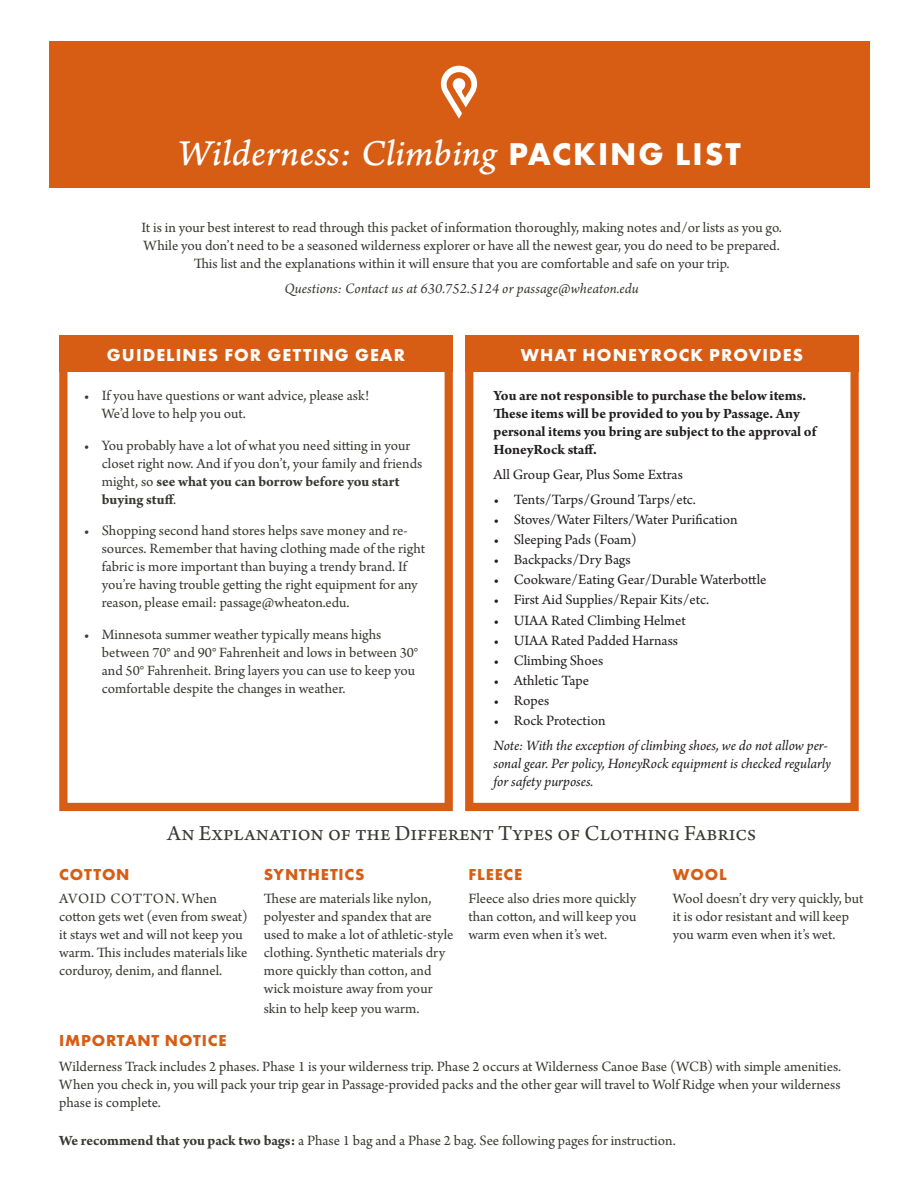
<style>
.page{position:relative;width:918px;height:1188px;background:#fff}
.page>*{position:absolute;margin:0;border:0;box-sizing:border-box;transform-origin:0 0}
.t1{font:38.1px "Arno Pro Italic Caption";color:#fff}
.t2{font:22.5px "Arno Pro";color:#383935}
.t3{font:700 18px "Futura PT";letter-spacing:.06em;color:#fff}
.t4{font:700 16.5px "Futura PT";letter-spacing:.05em;color:#d75d14}
.t5{font:15px/18px "Arno Pro";color:#383935}
.t6{font:15px "Arno Pro";color:#231f20}
.t7{font:700 15px/18px "Arno Pro";letter-spacing:-.005em;color:#231f20}
.t8{font:italic 15px/18px "Arno Pro";letter-spacing:-.005em;color:#231f20}
.t9{font:italic 15px "Arno Pro";letter-spacing:.005em;color:#383935}
.s1{font-family:"Futura PT";font-weight:700;font-size:32.7px}
.s2{font-weight:700}
</style>
<div class="page">
<div style="left:59px;top:337px;width:394px;height:474px;border:8px solid #d75d14"></div>
<div style="left:465px;top:337px;width:394px;height:474px;border:8px solid #d75d14"></div>
<div style="left:59px;top:335px;width:394px;height:37px;background:#d75d14"></div>
<div style="left:465px;top:335px;width:394px;height:37px;background:#d75d14"></div>
<div style="left:49px;top:41px;width:820px;height:147px;background:#d75d14"></div>
<svg style="left:441px;top:66px;width:36px;height:53px"></svg>
<p class="t1" style="left:177px;top:131px;width:565px">Wilderness: Climbing <span class="s1">PACKING LIST</span></p>
<p class="t5" style="left:141px;top:220px;width:642px;text-align:center">It is in your best interest to read through this packet of information thoroughly, making notes and/or lists as you go.<br>While you don’t need to be a seasoned wilderness explorer or have all the newest gear, you do need to be prepared.<br>This list and the explanations within it will ensure that you are comfortable and safe on your trip.</p>
<p class="t9" style="left:284px;top:280px;width:356px">Questions: Contact us at 630.752.5124 or passage@wheaton.edu</p>
<p class="t3" style="left:107px;top:343px;width:300px">GUIDELINES FOR GETTING GEAR</p>
<p class="t3" style="left:521px;top:343px;width:284px">WHAT HONEYROCK PROVIDES</p>
<p class="t5" style="left:102px;top:387px;width:269px;text-indent:-18px">• If you have questions or want advice, please ask!<br>We’d love to help you out.</p>
<p class="t5" style="left:102px;top:437px;width:322px;text-indent:-18px">• You probably have a lot of what you need sitting in your closet right now. And if you don’t, your family and friends might, so <span class="s2">see what you can borrow before you start buying stuff</span>.</p>
<p class="t5" style="left:102px;top:522px;width:325px;text-indent:-18px">• Shopping second hand stores helps save money and re&shy;sources. Remember that having clothing made of the right fabric is more important than buying a trendy brand. If you’re having trouble getting the right equipment for any reason, please email: passage@wheaton.edu.</p>
<p class="t5" style="left:102px;top:626px;width:318px;text-indent:-18px">• Minnesota summer weather typically means highs between 70° and 90° Fahrenheit and lows in between 30° and 50° Fahrenheit. Bring layers you can use to keep you comfortable despite the changes in weather.</p>
<p class="t7" style="left:494px;top:387px;width:324px">You are not responsible to purchase the below items.<br>These items will be provided to you by Passage. Any personal items you bring are subject to the approval of HoneyRock staff.</p>
<p class="t6" style="left:494px;top:466px;width:191px">All Group Gear, Plus Some Extras</p>
<p class="t6" style="left:494px;top:490px;width:204px">• Tents/Tarps/Ground Tarps/etc.</p>
<p class="t6" style="left:494px;top:511px;width:246px">• Stoves/Water Filters/Water Purification</p>
<p class="t6" style="left:494px;top:531px;width:145px">• Sleeping Pads (Foam)</p>
<p class="t6" style="left:494px;top:551px;width:139px">• Backpacks/Dry Bags</p>
<p class="t6" style="left:494px;top:571px;width:274px">• Cookware/Eating Gear/Durable Waterbottle</p>
<p class="t6" style="left:494px;top:591px;width:217px">• First Aid Supplies/Repair Kits/etc.</p>
<p class="t6" style="left:494px;top:611px;width:194px">• UIAA Rated Climbing Helmet</p>
<p class="t6" style="left:494px;top:632px;width:186px">• UIAA Rated Padded Harnass</p>
<p class="t6" style="left:494px;top:652px;width:111px">• Climbing Shoes</p>
<p class="t6" style="left:494px;top:672px;width:97px">• Athletic Tape</p>
<p class="t6" style="left:494px;top:692px;width:57px">• Ropes</p>
<p class="t6" style="left:494px;top:712px;width:114px">• Rock Protection</p>
<p class="t8" style="left:494px;top:737px;width:339px">Note: With the exception of climbing shoes, we do not allow per&shy;sonal gear. Per policy, HoneyRock equipment is checked regularly for safety purposes.</p>
<p class="t2" style="left:167px;top:820px;width:590px">An Explanation of the Different Types of Clothing Fabrics</p>
<p class="t4" style="left:59px;top:864px;width:72px">COTTON</p>
<p class="t5" style="left:59px;top:891px;width:190px">AVOID COTTON. When cotton gets wet (even from sweat) it stays wet and will not keep you warm. This includes materials like corduroy, denim, and flannel.</p>
<p class="t4" style="left:264px;top:864px;width:102px">SYNTHETICS</p>
<p class="t5" style="left:264px;top:891px;width:191px">These are materials like nylon, polyester and spandex that are used to make a lot of athletic-style clothing. Synthetic materials dry more quickly than cotton, and wick moisture away from your</p>
<p class="t5" style="left:264px;top:1000px;width:157px">skin to help keep you warm.</p>
<p class="t4" style="left:468px;top:864px;width:55px">FLEECE</p>
<p class="t5" style="left:468px;top:891px;width:170px;text-align:justify">Fleece also dries more quickly than cotton, and will keep you warm even when it’s wet.</p>
<p class="t4" style="left:673px;top:864px;width:55px">WOOL</p>
<p class="t5" style="left:673px;top:891px;width:192px">Wool doesn’t dry very quickly, but it is odor resistant and will keep you warm even when it’s wet.</p>
<p class="t4" style="left:59px;top:1030px;width:169px">IMPORTANT NOTICE</p>
<p class="t5" style="left:59px;top:1058px;width:783px;text-align:justify">Wilderness Track includes 2 phases. Phase 1 is your wilderness trip. Phase 2 occurs at Wilderness Canoe Base (WCB) with simple amenities.<br>When you check in, you will pack your trip gear in Passage-provided packs and the other gear will travel to Wolf Ridge when your wilderness phase is complete.</p>
<p class="t5" style="left:59px;top:1133px;width:618px"><span class="s2">We recommend that you pack two bags:</span> a Phase 1 bag and a Phase 2 bag. See following pages for instruction.</p>
</div>
